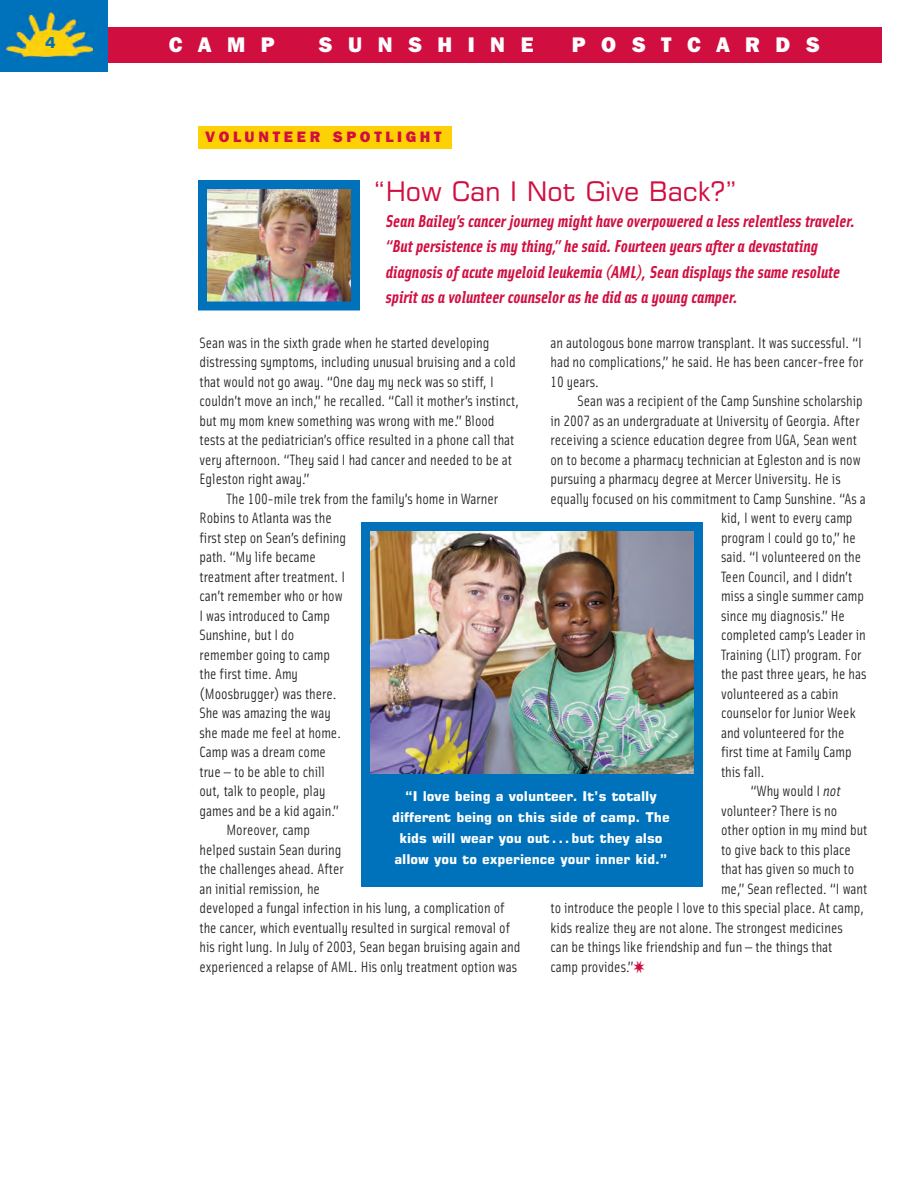
<style>
.page{position:relative;width:918px;height:1188px;background:#fff}
.page>*{position:absolute;margin:0;border:0;box-sizing:border-box;transform-origin:0 0}
.t1{font:27px "Square 721 BT";letter-spacing:-.005em;color:#d10e40}
.t2{font:800 21px "Franklin Gothic IT Cby BT";letter-spacing:.74em;color:#fff}
.t3{font:italic 17.25px/25.5px "Solex Bold Lining";color:#d10e40}
.t4{font:15px/19.5px "Solex Regular Lining";color:#231f20}
.t5{font:800 15px "Franklin Gothic IT Cby BT";letter-spacing:.245em;color:#d10e40}
.t6{font:700 15px "Square 721 BT";color:#0072bc}
.t7{font:700 13.5px/21px "Square 721 BT";color:#fff;text-align:center}
.s1{font-family:"Solex";font-style:italic}
.s2{color:#d10e40}
</style>
<div class="page">
<div style="left:36px;top:27px;width:846px;height:36px;background:#d10e40"></div>
<div style="left:0;top:0;width:108px;height:72px;background:#0072bc"></div>
<img style="left:7px;top:13px;width:86px;height:46px">
<div style="left:198px;top:126px;width:254px;height:22px;background:#fed105"></div>
<img style="left:208px;top:190px;width:142px;height:110px">
<div style="left:198px;top:180px;width:162px;height:130px;border:9px solid #0072bc"></div>
<img style="left:371px;top:532px;width:322px;height:241px">
<div style="left:361px;top:522px;width:342px;height:261px;border:9px solid #0072bc"></div>
<div style="left:361px;top:780px;width:342px;height:106px;background:#0072bc"></div>
<p class="t6" style="left:45px;top:37px;width:12px">4</p>
<h2 class="t2" style="left:169px;top:37px;width:107px">CAMP</h2>
<h2 class="t2" style="left:319px;top:37px;width:217px">SUNSHINE</h2>
<h2 class="t2" style="left:572px;top:37px;width:249px">POSTCARDS</h2>
<p class="t5" style="left:206px;top:132px;width:238px">VOLUNTEER SPOTLIGHT</p>
<h1 class="t1" style="left:373px;top:181px;width:366px">“How Can I Not Give Back?”</h1>
<p class="t3" style="left:386px;top:208px;width:471px">Sean Bailey’s cancer journey might have overpowered a less relentless traveler. “But persistence is my thing,” he said. Fourteen years after a devastating diagnosis of acute myeloid leukemia (AML), Sean displays the same resolute spirit as a volunteer counselor as he did as a young camper.</p>
<p class="t4" style="left:550px;top:333px;width:314px;text-align:justify">an autologous bone marrow transplant. It was successful. “I had no complications,” he said. He has been cancer-free for 10 years.</p>
<p class="t4" style="left:578px;top:391px;width:287px">Sean was a recipient of the Camp Sunshine scholarship</p>
<p class="t4" style="left:550px;top:411px;width:311px">in 2007 as an undergraduate at University of Georgia. After</p>
<p class="t4" style="left:550px;top:430px;width:308px">receiving a science education degree from UGA, Sean went</p>
<p class="t4" style="left:550px;top:450px;width:312px">on to become a pharmacy technician at Egleston and is now</p>
<p class="t4" style="left:550px;top:469px;width:292px">pursuing a pharmacy degree at Mercer University. He is</p>
<p class="t4" style="left:550px;top:489px;width:317px">equally focused on his commitment to Camp Sunshine. “As a</p>
<p class="t4" style="left:721px;top:508px;width:133px">kid, I went to every camp</p>
<p class="t4" style="left:721px;top:528px;width:136px">program I could go to,” he</p>
<p class="t4" style="left:721px;top:547px;width:142px">said. “I volunteered on the</p>
<p class="t4" style="left:721px;top:567px;width:133px">Teen Council, and I didn’t</p>
<p class="t4" style="left:721px;top:586px;width:145px">miss a single summer camp</p>
<p class="t4" style="left:721px;top:606px;width:125px">since my diagnosis.” He</p>
<p class="t4" style="left:721px;top:625px;width:146px">completed camp’s Leader in</p>
<p class="t4" style="left:721px;top:645px;width:142px">Training (LIT) program. For</p>
<p class="t4" style="left:721px;top:664px;width:147px">the past three years, he has</p>
<p class="t4" style="left:721px;top:684px;width:119px">volunteered as a cabin</p>
<p class="t4" style="left:721px;top:703px;width:136px">counselor for Junior Week</p>
<p class="t4" style="left:721px;top:723px;width:125px">and volunteered for the</p>
<p class="t4" style="left:721px;top:742px;width:132px">first time at Family Camp</p>
<p class="t4" style="left:721px;top:762px;width:45px">this fall.</p>
<p class="t4" style="left:751px;top:781px;width:91px">“Why would I <span class="s1">not</span></p>
<p class="t4" style="left:721px;top:801px;width:118px">volunteer? There is no</p>
<p class="t4" style="left:721px;top:820px;width:148px">other option in my mind but</p>
<p class="t4" style="left:721px;top:840px;width:132px">to give back to this place</p>
<p class="t4" style="left:721px;top:859px;width:135px">that has given so much to</p>
<p class="t4" style="left:721px;top:879px;width:148px">me,” Sean reflected. “I want</p>
<p class="t4" style="left:550px;top:898px;width:316px">to introduce the people I love to this special place. At camp,</p>
<p class="t4" style="left:550px;top:918px;width:294px">kids realize they are not alone. The strongest medicines</p>
<p class="t4" style="left:550px;top:937px;width:284px">can be things like friendship and fun — the things that</p>
<p class="t4" style="left:550px;top:957px;width:96px">camp provides.”<span class="s2">✷</span></p>
<p class="t4" style="left:200px;top:333px;width:321px">Sean was in the sixth grade when he started developing distressing symptoms, including unusual bruising and a cold that would not go away. “One day my neck was so stiff, I couldn’t move an inch,” he recalled. “Call it mother’s instinct, but my mom knew something was wrong with me.” Blood tests at the pediatrician’s office resulted in a phone call that very afternoon. “They said I had cancer and needed to be at Egleston right away.”</p>
<p class="t4" style="left:226px;top:489px;width:273px">The 100-mile trek from the family’s home in Warner</p>
<p class="t4" style="left:200px;top:508px;width:134px">Robins to Atlanta was the</p>
<p class="t4" style="left:200px;top:528px;width:148px">first step on Sean’s defining</p>
<p class="t4" style="left:200px;top:547px;width:118px">path. “My life became</p>
<p class="t4" style="left:200px;top:567px;width:147px">treatment after treatment. I</p>
<p class="t4" style="left:200px;top:586px;width:145px">can’t remember who or how</p>
<p class="t4" style="left:200px;top:606px;width:132px">I was introduced to Camp</p>
<p class="t4" style="left:200px;top:625px;width:96px">Sunshine, but I do</p>
<p class="t4" style="left:200px;top:645px;width:132px">remember going to camp</p>
<p class="t4" style="left:200px;top:664px;width:100px">the first time. Amy</p>
<p class="t4" style="left:200px;top:684px;width:139px">(Moosbrugger) was there.</p>
<p class="t4" style="left:200px;top:703px;width:133px">She was amazing the way</p>
<p class="t4" style="left:200px;top:723px;width:143px">she made me feel at home.</p>
<p class="t4" style="left:200px;top:742px;width:128px">Camp was a dream come</p>
<p class="t4" style="left:200px;top:762px;width:127px">true — to be able to chill</p>
<p class="t4" style="left:200px;top:781px;width:127px">out, talk to people, play</p>
<p class="t4" style="left:200px;top:801px;width:141px">games and be a kid again.”</p>
<p class="t4" style="left:226px;top:820px;width:85px">Moreover, camp</p>
<p class="t4" style="left:200px;top:840px;width:143px">helped sustain Sean during</p>
<p class="t4" style="left:200px;top:859px;width:146px">the challenges ahead. After</p>
<p class="t4" style="left:200px;top:879px;width:122px">an initial remission, he</p>
<p class="t4" style="left:200px;top:898px;width:307px">developed a fungal infection in his lung, a complication of</p>
<p class="t4" style="left:200px;top:918px;width:312px">the cancer, which eventually resulted in surgical removal of</p>
<p class="t4" style="left:200px;top:937px;width:322px">his right lung. In July of 2003, Sean began bruising again and</p>
<p class="t4" style="left:200px;top:957px;width:319px">experienced a relapse of AML. His only treatment option was</p>
<p class="t7" style="left:392px;top:787px;width:279px">“I love being a volunteer. It’s totally different being on this side of camp. The kids will wear you out . . . but they also allow you to experience your inner kid.”</p>
</div>
